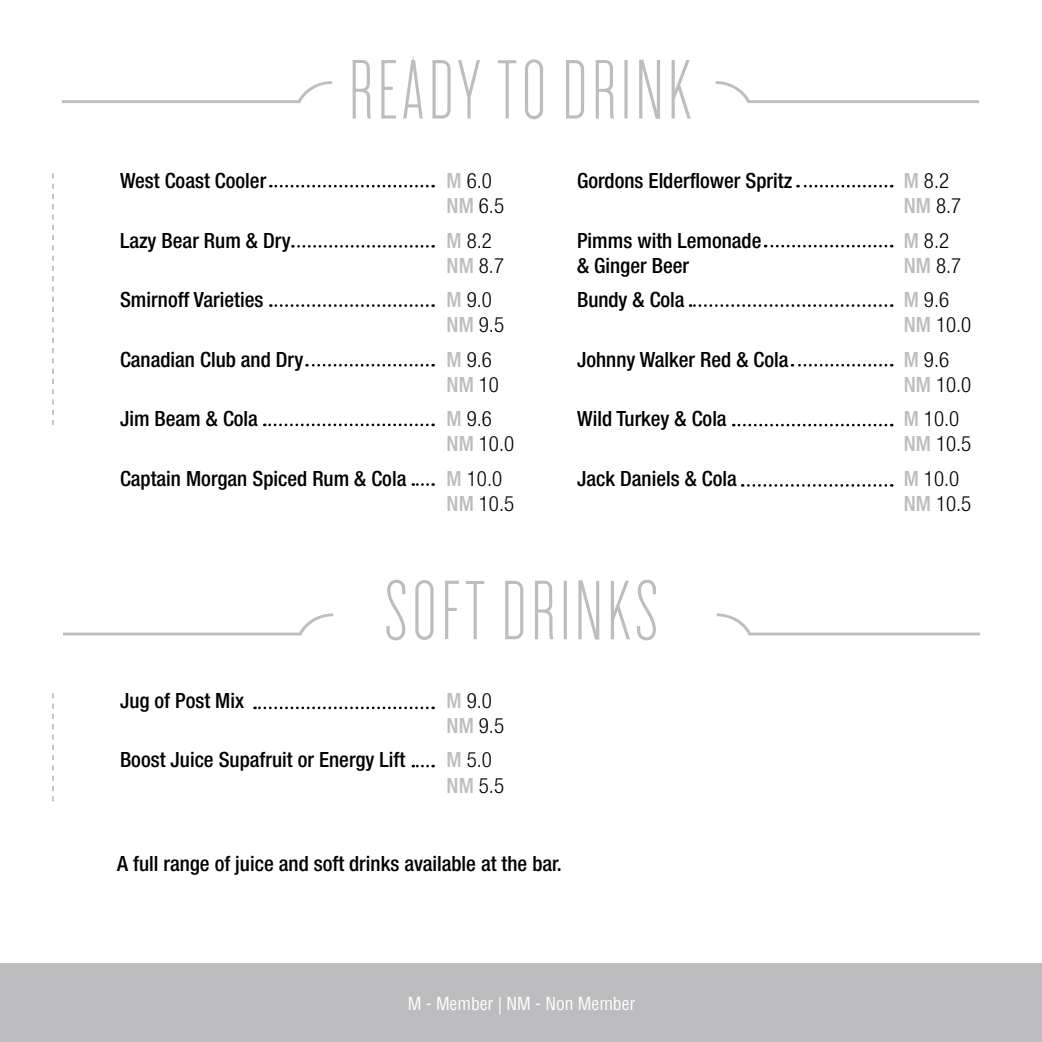
<style>
.page{position:relative;width:1042px;height:1042px;background:#fff}
.page>*{position:absolute;margin:0;border:0;box-sizing:border-box;transform-origin:0 0}
.t1{font:500 condensed 21px/25.2px "Helvetica Neue";color:#000}
.t2{font:300 condensed 21px/25.2px "Helvetica Neue";color:#000}
.t3{font:condensed 17.5px "Helvetica";color:#fff}
.s1{font-weight:500;color:#bdbdbf}
</style>
<div class="page">
<div style="left:0;top:963px;width:1042px;height:79px;background:#bdbdbf"></div>
<svg style="left:352px;top:60px;width:19px;height:59px"></svg>
<svg style="left:381px;top:57px;width:42px;height:62px"></svg>
<svg style="left:432px;top:60px;width:19px;height:59px"></svg>
<svg style="left:458px;top:60px;width:22px;height:59px"></svg>
<svg style="left:498px;top:60px;width:19px;height:59px"></svg>
<svg style="left:525px;top:59px;width:18px;height:61px"></svg>
<svg style="left:566px;top:60px;width:18px;height:59px"></svg>
<svg style="left:595px;top:60px;width:19px;height:59px"></svg>
<div style="left:624px;top:60px;width:3px;height:58px;border:2px solid #bdbdbf"></div>
<svg style="left:639px;top:59px;width:21px;height:60px"></svg>
<svg style="left:671px;top:60px;width:20px;height:59px"></svg>
<svg style="left:62px;top:81px;width:270px;height:22px"></svg>
<svg style="left:715px;top:81px;width:264px;height:22px"></svg>
<svg style="left:52px;top:173px;width:2px;height:252px"></svg>
<svg style="left:270px;top:185px;width:157px;height:2px"></svg>
<svg style="left:292px;top:245px;width:135px;height:3px"></svg>
<svg style="left:306px;top:364px;width:121px;height:2px"></svg>
<svg style="left:264px;top:423px;width:163px;height:3px"></svg>
<svg style="left:413px;top:483px;width:21px;height:3px"></svg>
<svg style="left:797px;top:185px;width:95px;height:2px"></svg>
<svg style="left:765px;top:245px;width:127px;height:2px"></svg>
<svg style="left:690px;top:304px;width:202px;height:3px"></svg>
<svg style="left:792px;top:364px;width:100px;height:2px"></svg>
<svg style="left:733px;top:424px;width:159px;height:2px"></svg>
<svg style="left:742px;top:484px;width:150px;height:3px"></svg>
<svg style="left:270px;top:304px;width:157px;height:3px"></svg>
<svg style="left:386px;top:579px;width:20px;height:62px"></svg>
<svg style="left:415px;top:580px;width:19px;height:60px"></svg>
<svg style="left:445px;top:580px;width:40px;height:60px"></svg>
<svg style="left:505px;top:580px;width:19px;height:60px"></svg>
<svg style="left:535px;top:580px;width:18px;height:60px"></svg>
<div style="left:564px;top:581px;width:3px;height:58px;border:2px solid #bdbdbf"></div>
<svg style="left:578px;top:580px;width:22px;height:60px"></svg>
<svg style="left:610px;top:579px;width:46px;height:62px"></svg>
<svg style="left:63px;top:613px;width:270px;height:22px"></svg>
<svg style="left:717px;top:613px;width:263px;height:22px"></svg>
<svg style="left:52px;top:693px;width:2px;height:108px"></svg>
<svg style="left:254px;top:706px;width:173px;height:3px"></svg>
<svg style="left:413px;top:765px;width:21px;height:2px"></svg>
<p class="t1" style="left:120px;top:168px;width:148px">West Coast Cooler</p>
<p class="t2" style="left:447px;top:168px;width:59px"><span class="s1">M</span> 6.0<br><span class="s1">NM</span> 6.5</p>
<p class="t1" style="left:120px;top:227px;width:172px">Lazy Bear Rum &amp; Dry</p>
<p class="t2" style="left:447px;top:227px;width:59px"><span class="s1">M</span> 8.2<br><span class="s1">NM</span> 8.7</p>
<p class="t1" style="left:120px;top:287px;width:145px">Smirnoff Varieties</p>
<p class="t2" style="left:447px;top:287px;width:59px"><span class="s1">M</span> 9.0<br><span class="s1">NM</span> 9.5</p>
<p class="t1" style="left:120px;top:346px;width:185px">Canadian Club and Dry</p>
<p class="t2" style="left:447px;top:346px;width:54px"><span class="s1">M</span> 9.6<br><span class="s1">NM</span> 10</p>
<p class="t1" style="left:120px;top:406px;width:139px">Jim Beam &amp; Cola</p>
<p class="t2" style="left:447px;top:406px;width:69px"><span class="s1">M</span> 9.6<br><span class="s1">NM</span> 10.0</p>
<p class="t1" style="left:120px;top:465px;width:288px">Captain Morgan Spiced Rum &amp; Cola</p>
<p class="t2" style="left:447px;top:465px;width:69px"><span class="s1">M</span> 10.0<br><span class="s1">NM</span> 10.5</p>
<p class="t1" style="left:577px;top:168px;width:217px">Gordons Elderflower Spritz</p>
<p class="t2" style="left:904px;top:168px;width:59px"><span class="s1">M</span> 8.2<br><span class="s1">NM</span> 8.7</p>
<p class="t1" style="left:577px;top:227px;width:186px">Pimms with Lemonade &amp; Ginger Beer</p>
<p class="t2" style="left:904px;top:227px;width:59px"><span class="s1">M</span> 8.2<br><span class="s1">NM</span> 8.7</p>
<p class="t1" style="left:577px;top:287px;width:109px">Bundy &amp; Cola</p>
<p class="t2" style="left:904px;top:287px;width:69px"><span class="s1">M</span> 9.6<br><span class="s1">NM</span> 10.0</p>
<p class="t1" style="left:577px;top:346px;width:213px">Johnny Walker Red &amp; Cola</p>
<p class="t2" style="left:904px;top:346px;width:69px"><span class="s1">M</span> 9.6<br><span class="s1">NM</span> 10.0</p>
<p class="t1" style="left:577px;top:406px;width:151px">Wild Turkey &amp; Cola</p>
<p class="t2" style="left:904px;top:406px;width:69px"><span class="s1">M</span> 10.0<br><span class="s1">NM</span> 10.5</p>
<p class="t1" style="left:577px;top:465px;width:161px">Jack Daniels &amp; Cola</p>
<p class="t2" style="left:904px;top:465px;width:69px"><span class="s1">M</span> 10.0<br><span class="s1">NM</span> 10.5</p>
<p class="t1" style="left:120px;top:687px;width:125px">Jug of Post Mix</p>
<p class="t2" style="left:447px;top:687px;width:59px"><span class="s1">M</span> 9.0<br><span class="s1">NM</span> 9.5</p>
<p class="t1" style="left:120px;top:747px;width:287px">Boost Juice Supafruit or Energy Lift</p>
<p class="t2" style="left:447px;top:747px;width:59px"><span class="s1">M</span> 5.0<br><span class="s1">NM</span> 5.5</p>
<p class="t1" style="left:117px;top:851px;width:446px">A full range of juice and soft drinks available at the bar.</p>
<p class="t3" style="left:408px;top:992px;width:229px">M - Member | NM - Non Member</p>
</div>
